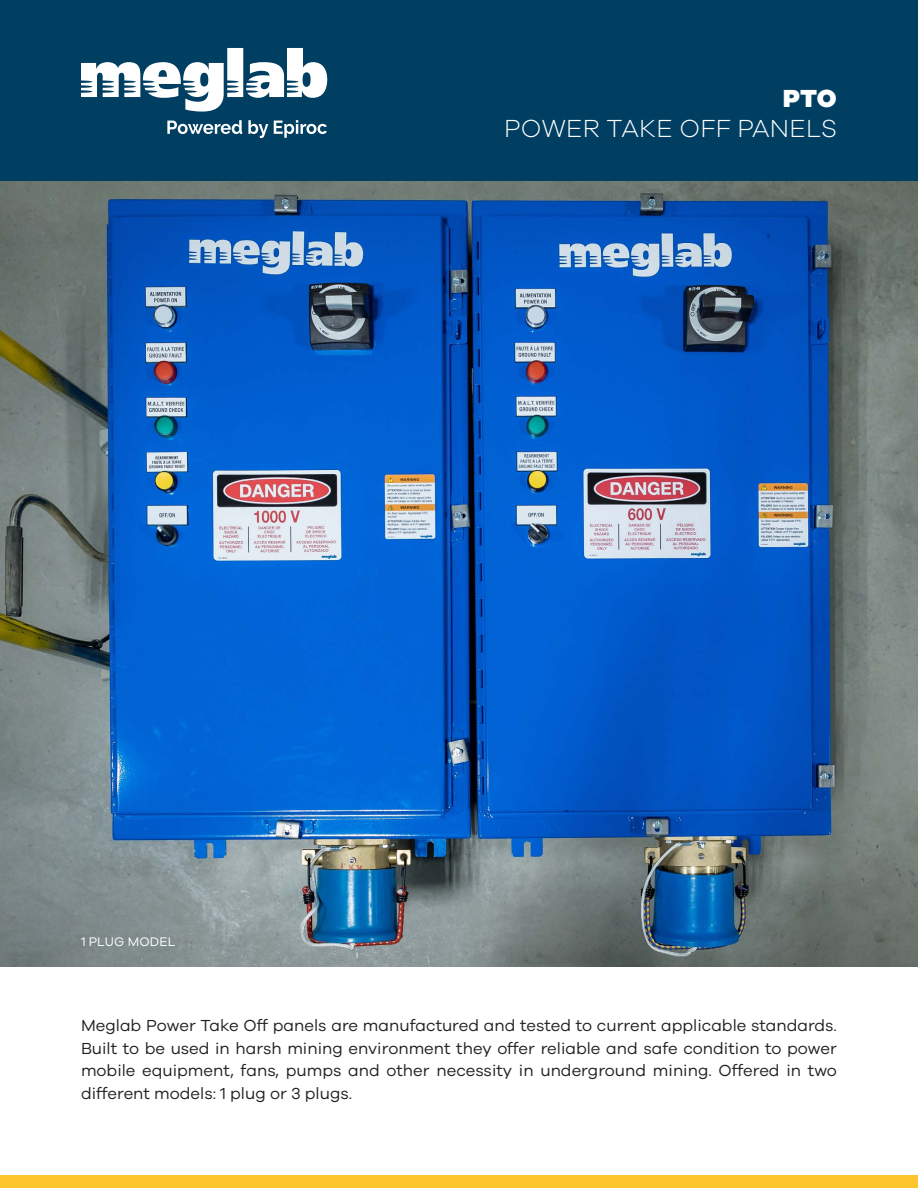
<style>
.page{position:relative;width:918px;height:1188px;background:#fff}
.page>*{position:absolute;margin:0;border:0;box-sizing:border-box;transform-origin:0 0}
.t1{font:300 25.5px "Galano Grotesque";letter-spacing:.01em;color:#fff}
.t2{font:900 25.5px "Galano Grotesque";color:#fff}
.Texte{font:16.5px/22.5px "Galano Grotesque";color:#231f20;text-align:justify}
.t3{font:12.9px "Galano Grotesque";letter-spacing:.01em;color:#fff}
</style>
<div class="page">
<div style="left:0;top:0;width:918px;height:181px;background:#003f61"></div>
<svg style="left:81px;top:48px;width:246px;height:64px"></svg>
<svg style="left:167px;top:120px;width:75px;height:14px"></svg>
<svg style="left:248px;top:120px;width:20px;height:18px"></svg>
<svg style="left:274px;top:120px;width:53px;height:18px"></svg>
<div style="left:0;top:1175px;width:918px;height:13px;background:#ffc52d"></div>
<img style="left:0;top:181px;width:918px;height:785px">
<p class="t3" style="left:81px;top:934px;width:96px">1 PLUG MODEL</p>
<p class="t2" style="left:783px;top:82px;width:55px">PTO</p>
<p class="t1" style="left:504px;top:113px;width:334px">POWER TAKE OFF PANELS</p>
<p class="Texte" style="left:81px;top:1014px;width:758px">Meglab Power Take Off panels are manufactured and tested to current applicable standards.<br>Built to be used in harsh mining environment they offer reliable and safe condition to power mobile equipment, fans, pumps and other necessity in underground mining. Offered in two different models: 1 plug or 3 plugs.</p>
</div>
